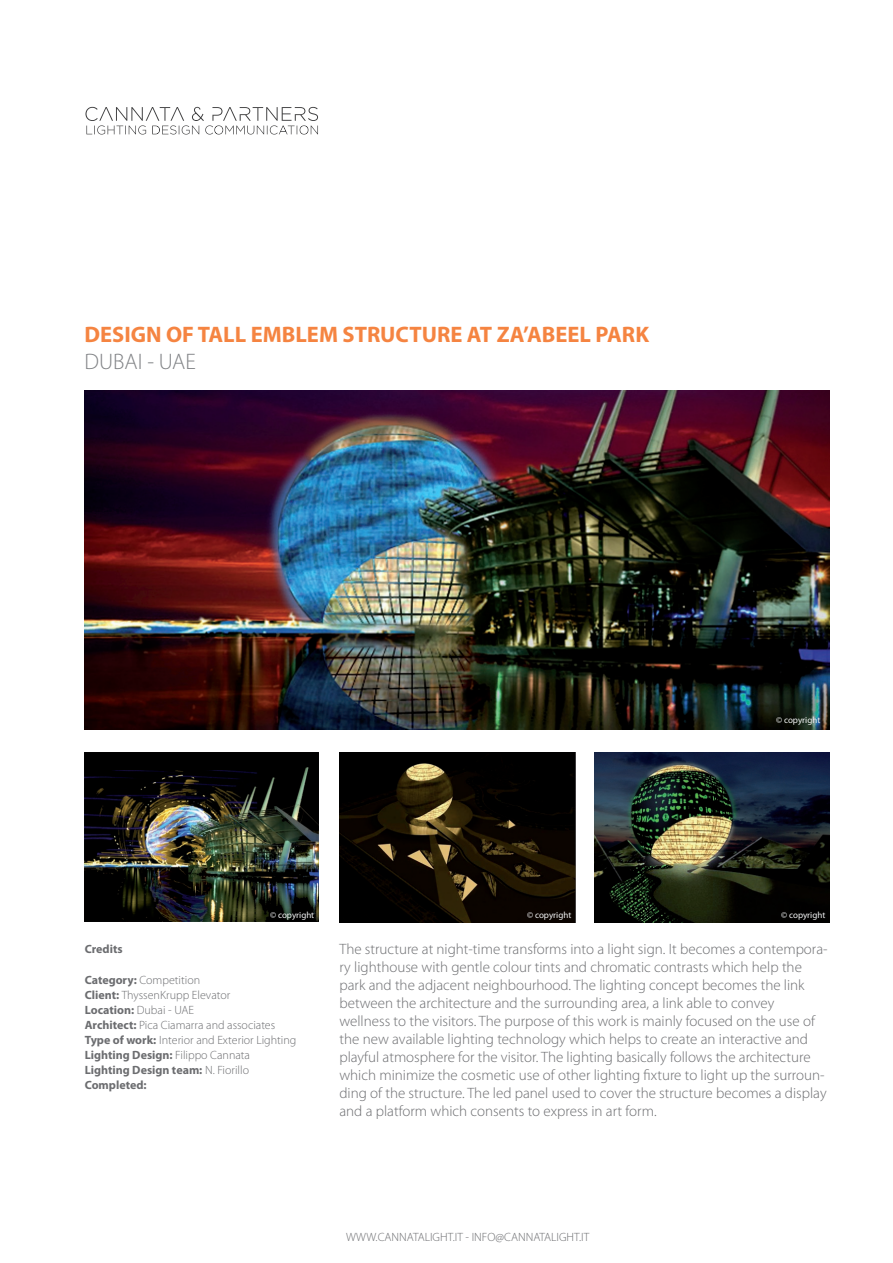
<style>
.page{position:relative;width:893px;height:1263px;background:#fff}
.page>*{position:absolute;margin:0;border:0;box-sizing:border-box;transform-origin:0 0}
.t1{font:700 22.5px "Myriad Pro";color:#f58441}
.t2{font:300 22.5px "Myriad Pro";color:#808285}
.t3{font:300 15px/18px "Myriad Pro";color:#6c6d70}
.t4{font:300 12px/15px "Myriad Pro";color:#6c6d70}
.t5{font:700 12px "Myriad Pro";color:#6c6d70}
.t6{font:9px "Myriad Pro";color:#f2f3f4}
.s1{font-weight:700}
</style>
<div class="page">
<svg style="left:85px;top:107px;width:233px;height:28px"></svg>
<img style="left:84px;top:390px;width:745px;height:340px">
<img style="left:84px;top:752px;width:235px;height:170px">
<img style="left:340px;top:752px;width:235px;height:171px">
<img style="left:594px;top:752px;width:236px;height:171px">
<h1 class="t1" style="left:85px;top:319px;width:566px">DESIGN OF TALL EMBLEM STRUCTURE AT ZA’ABEEL PARK</h1>
<h1 class="t2" style="left:85px;top:349px;width:113px">DUBAI - UAE</h1>
<p class="t6" style="left:776px;top:714px;width:46px">© copyright</p>
<p class="t6" style="left:270px;top:909px;width:46px">© copyright</p>
<p class="t6" style="left:527px;top:909px;width:46px">© copyright</p>
<p class="t6" style="left:781px;top:909px;width:46px">© copyright</p>
<p class="t5" style="left:85px;top:941px;width:39px">Credits</p>
<p class="t4" style="left:85px;top:973px;width:213px"><span class="s1">Category:</span> Competition<br><span class="s1">Client:</span> ThyssenKrupp Elevator<br><span class="s1">Location:</span> Dubai - UAE<br><span class="s1">Architect:</span> Pica Ciamarra and associates<br><span class="s1">Type of work:</span> Interior and Exterior Lighting<br><span class="s1">Lighting Design:</span> Filippo Cannata<br><span class="s1">Lighting Design team:</span> N. Fiorillo<br><span class="s1">Completed:</span></p>
<p class="t3" style="left:339px;top:940px;width:490px">The structure at night-time transforms into a light sign. It becomes a contempora&shy;ry lighthouse with gentle colour tints and chromatic contrasts which help the park and the adjacent neighbourhood. The lighting concept becomes the link between the architecture and the surrounding area, a link able to convey wellness to the visitors. The purpose of this work is mainly focused on the use of the new available lighting technology which helps to create an interactive and playful atmosphere for the visitor. The lighting basically follows the architecture which minimize the cosmetic use of other lighting fixture to light up the surroun&shy;ding of the structure. The led panel used to cover the structure becomes a display and a platform which consents to express in art form.</p>
<p class="t4" style="left:346px;top:1229px;width:245px">WWW.CANNATALIGHT.IT - INFO@CANNATALIGHT.IT</p>
</div>
